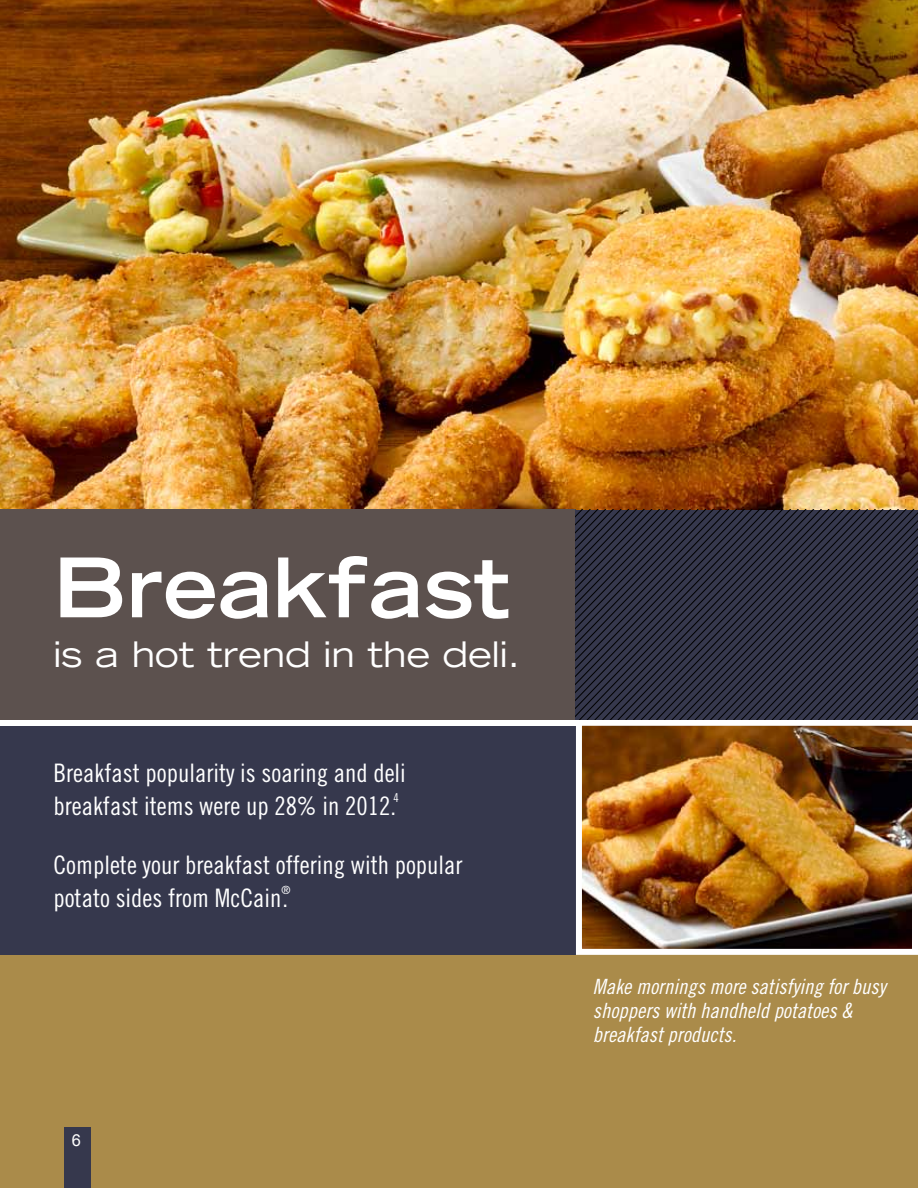
<style>
.page{position:relative;width:918px;height:1188px;background:#aa8b4a}
.page>*{position:absolute;margin:0;border:0;box-sizing:border-box;transform-origin:0 0}
.t1{font:700 expanded 82.2px "Trade Gothic LT Std";color:#fff}
.t2{font:expanded 35.25px "Trade Gothic LT Std";color:#fff}
.t3{font:25.5px/33px "Trade Gothic LT Std Cn 18";color:#fff}
.t4{font:21px/24px "Trade Gothic LT Std Cn 18 Obl";color:#fff}
.t5{font:16.5px "Arial";color:#fff}
.t6{font:12.15px "Trade Gothic LT Std Cn 18";color:#fff}
.t7{font:11.25px "Trade Gothic LT Std Cn 18";color:#fff}
</style>
<div class="page">
<div style="left:0;top:720px;width:576px;height:235px;background:#36384d"></div>
<img style="left:0;top:0;width:918px;height:510px">
<div style="left:0;top:509px;width:576px;height:216px;background:#5c514e"></div>
<div style="left:0;top:720px;width:918px;height:5px;background:#fff"></div>
<img style="left:583px;top:727px;width:328px;height:221px">
<div style="left:576px;top:720px;width:342px;height:235px;border:6px solid #fff"></div>
<div style="left:64px;top:1128px;width:27px;height:60px;background:#36384d"></div>
<svg style="left:576px;top:510px;width:342px;height:210px;background:#2c2d3e"></svg>
<h1 class="t1" style="left:53px;top:534px;width:458px">Breakfast</h1>
<h2 class="t2" style="left:53px;top:631px;width:468px">is a hot trend in the deli.</h2>
<p class="t3" style="left:53px;top:756px;width:354px">Breakfast popularity is soaring and deli breakfast items were up 28% in 2012.</p>
<p class="t6" style="left:394px;top:791px;width:7px">4</p>
<p class="t3" style="left:53px;top:848px;width:411px">Complete your breakfast offering with popular potato sides from McCain.</p>
<p class="t7" style="left:281px;top:884px;width:11px">®</p>
<p class="t5" style="left:72px;top:1130px;width:11px">6</p>
<p class="t4" style="left:593px;top:975px;width:294px">Make mornings more satisfying for busy shoppers with handheld potatoes &amp; breakfast products.</p>
</div>
